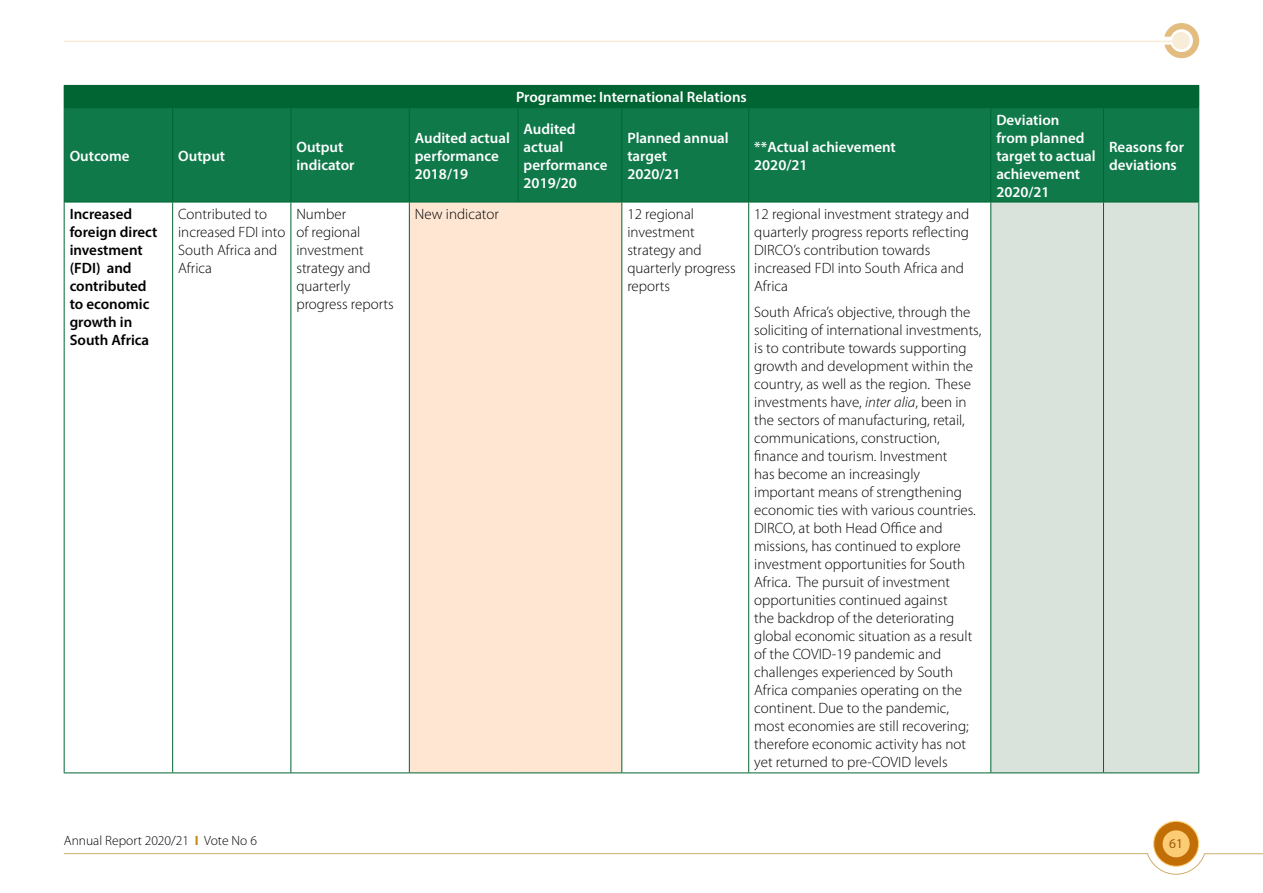
<style>
.page{position:relative;width:1263px;height:893px;background:#fff}
.page>*{position:absolute;margin:0;border:0;box-sizing:border-box;transform-origin:0 0}
.t1{font:300 15px/18px "Myriad Pro";color:#000}
.t2{font:600 15px/18px "Myriad Pro";color:#fff}
.t3{font:600 15px/18px "Myriad Pro";color:#000}
.t4{font:300 13.5px "Myriad Pro";color:#000}
.t5{font:13.5px "Myriad Pro";color:#a05a09}
.s1{font-style:italic}
.s2{font-weight:700;color:#c58a10}
</style>
<div class="page">
<svg style="left:63px;top:822px;width:1200px;height:53px"></svg>
<svg style="left:1164px;top:23px;width:35px;height:35px"></svg>
<div style="left:1172px;top:32px;width:18px;height:17px;background:#f7edd8;border-radius:50%"></div>
<hr style="left:64px;top:41px;width:1111px;height:1px;background:#f7edd8">
<div style="left:64px;top:85px;width:1135px;height:23px;background:#006532"></div>
<div style="left:65px;top:108px;width:1133px;height:94px;background:#0f794a"></div>
<div style="left:409px;top:202px;width:213px;height:571px;background:#fee6d3"></div>
<div style="left:991px;top:203px;width:207px;height:569px;background:#d9e3db"></div>
<hr style="left:64px;top:202px;width:1px;height:570px;background:#006532">
<hr style="left:172px;top:202px;width:1px;height:570px;background:#006532">
<hr style="left:290px;top:202px;width:1px;height:570px;background:#006532">
<hr style="left:409px;top:202px;width:1px;height:570px;background:#006532">
<hr style="left:621px;top:202px;width:1px;height:570px;background:#006532">
<hr style="left:748px;top:202px;width:1px;height:570px;background:#006532">
<hr style="left:990px;top:202px;width:1px;height:570px;background:#006532">
<hr style="left:1103px;top:202px;width:1px;height:570px;background:#006532">
<hr style="left:1198px;top:202px;width:1px;height:570px;background:#006532">
<hr style="left:64px;top:772px;width:109px;height:1px;background:#006532">
<hr style="left:173px;top:772px;width:118px;height:1px;background:#006532">
<hr style="left:291px;top:772px;width:118px;height:1px;background:#006532">
<hr style="left:409px;top:772px;width:109px;height:1px;background:#006532">
<hr style="left:518px;top:772px;width:104px;height:1px;background:#006532">
<hr style="left:622px;top:772px;width:127px;height:1px;background:#006532">
<hr style="left:749px;top:772px;width:242px;height:1px;background:#006532">
<hr style="left:991px;top:772px;width:112px;height:1px;background:#006532">
<hr style="left:1103px;top:772px;width:96px;height:1px;background:#006532">
<hr style="left:64px;top:108px;width:1px;height:94px;background:#006532">
<hr style="left:172px;top:108px;width:1px;height:94px;background:#006532">
<hr style="left:290px;top:108px;width:1px;height:94px;background:#006532">
<hr style="left:409px;top:108px;width:1px;height:94px;background:#006532">
<hr style="left:518px;top:108px;width:1px;height:94px;background:#006532">
<hr style="left:621px;top:108px;width:1px;height:94px;background:#006532">
<hr style="left:748px;top:108px;width:1px;height:94px;background:#006532">
<hr style="left:990px;top:108px;width:1px;height:94px;background:#006532">
<hr style="left:1103px;top:108px;width:1px;height:94px;background:#006532">
<hr style="left:1198px;top:108px;width:1px;height:94px;background:#006532">
<hr style="left:64px;top:202px;width:109px;height:1px;background:#006532">
<hr style="left:173px;top:202px;width:118px;height:1px;background:#006532">
<hr style="left:291px;top:202px;width:118px;height:1px;background:#006532">
<hr style="left:409px;top:202px;width:109px;height:1px;background:#006532">
<hr style="left:518px;top:202px;width:104px;height:1px;background:#006532">
<hr style="left:622px;top:202px;width:127px;height:1px;background:#006532">
<hr style="left:749px;top:202px;width:242px;height:1px;background:#006532">
<hr style="left:991px;top:202px;width:112px;height:1px;background:#006532">
<hr style="left:1103px;top:202px;width:96px;height:1px;background:#006532">
<p class="t2" style="left:516px;top:88px;width:232px">Programme: International Relations</p>
<p class="t2" style="left:70px;top:146px;width:61px">Outcome</p>
<p class="t2" style="left:178px;top:146px;width:48px">Output</p>
<p class="t2" style="left:296px;top:137px;width:60px">Output indicator</p>
<p class="t2" style="left:415px;top:128px;width:97px">Audited actual performance<br>2018/19</p>
<p class="t2" style="left:524px;top:119px;width:85px">Audited actual performance<br>2019/20</p>
<p class="t2" style="left:627px;top:128px;width:103px">Planned annual target<br>2020/21</p>
<p class="t2" style="left:754px;top:137px;width:143px">**Actual achievement<br>2020/21</p>
<p class="t3" style="left:70px;top:204px;width:89px">Increased foreign direct investment (FDI) and contributed to economic growth in<br>South Africa</p>
<p class="t1" style="left:178px;top:205px;width:109px">Contributed to increased FDI into<br>South Africa and<br>Africa</p>
<p class="t1" style="left:296px;top:205px;width:99px">Number<br>of regional investment strategy and quarterly progress reports</p>
<p class="t1" style="left:415px;top:205px;width:85px">New indicator</p>
<p class="t1" style="left:627px;top:205px;width:110px">12 regional investment strategy and quarterly progress reports</p>
<p class="t1" style="left:754px;top:205px;width:216px">12 regional investment strategy and quarterly progress reports reflecting<br>DIRCO’s contribution towards increased FDI into South Africa and<br>Africa</p>
<p class="t1" style="left:754px;top:303px;width:229px">South Africa’s objective, through the soliciting of international investments, is to contribute towards supporting growth and development within the country, as well as the region. These investments have, <span class="s1">inter alia</span>, been in the sectors of manufacturing, retail, communications, construction, finance and tourism. Investment<br>has become an increasingly important means of strengthening economic ties with various countries.<br>DIRCO, at both Head Office and missions, has continued to explore investment opportunities for South Africa. The pursuit of investment opportunities continued against<br>the backdrop of the deteriorating global economic situation as a result of the COVID-19 pandemic and challenges experienced by South Africa companies operating on the continent. Due to the pandemic, most economies are still recovering; therefore economic activity has not yet returned to pre-COVID levels</p>
<p class="t2" style="left:996px;top:110px;width:101px">Deviation<br>from planned target to actual achievement<br>2020/21</p>
<p class="t2" style="left:1109px;top:137px;width:77px">Reasons for deviations</p>
<p class="t4" style="left:64px;top:833px;width:195px">Annual Report 2020/21 <span class="s2">I</span> Vote No 6</p>
<p class="t5" style="left:1169px;top:836px;width:15px">61</p>
</div>
